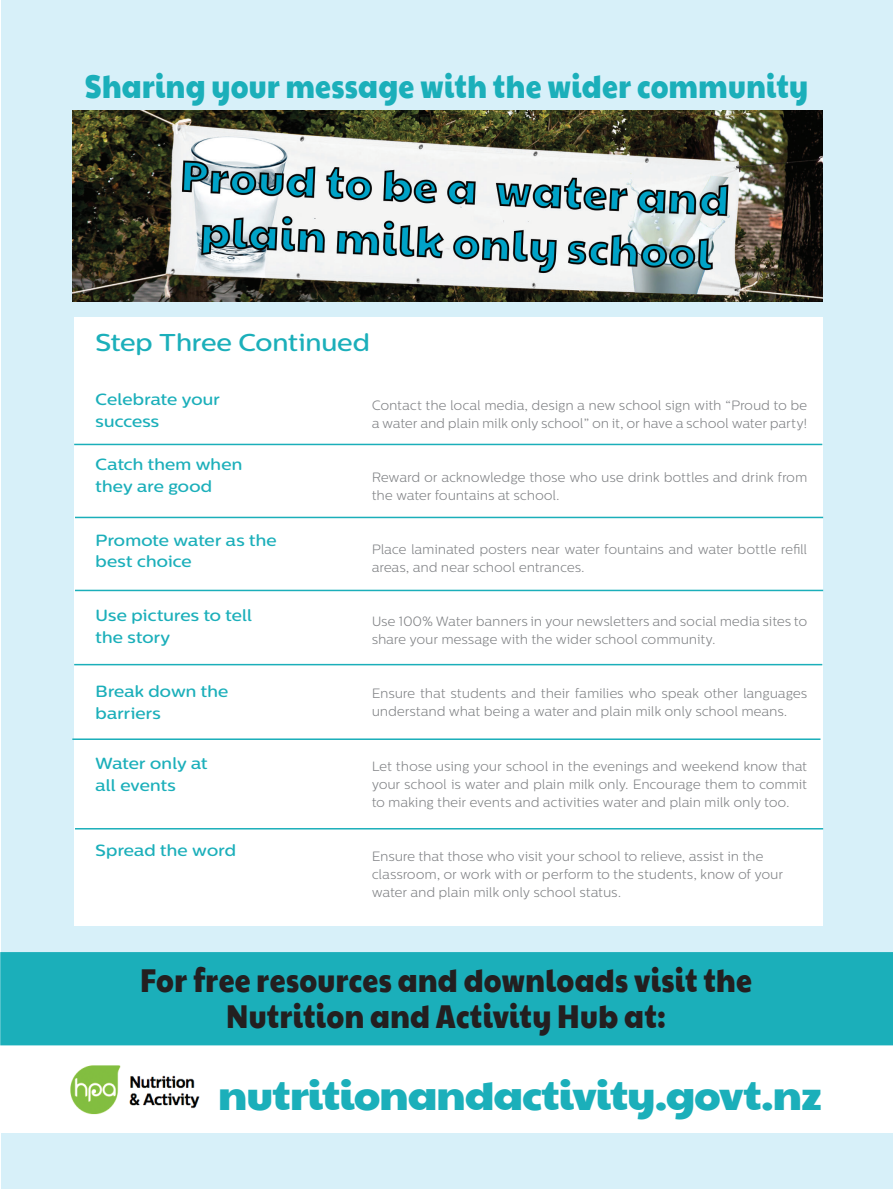
<style>
.page{position:relative;width:893px;height:1191px;background:#fff}
.page>*{position:absolute;margin:0;border:0;box-sizing:border-box;transform-origin:0 0}
.Myriad_Pro_Body_text{font:40.5px "Paytone One";letter-spacing:-.025em;color:#1bafba;scale:1.06 1}
.Myriad_Pro_Body_text-2{font:33px "Paytone One";letter-spacing:.01em;color:#231f20;scale:.86 1}
.Myriad_Pro_Body_text-3{font:33px "Paytone One";letter-spacing:.01em;color:#1bafba;scale:.86 1}
.Myriad_Pro_Body_text-4{font:500 24.3px "Centrale Sans Rounded";letter-spacing:-.03em;color:#1bafba;scale:1.11 1}
.Myriad_Pro_Body_text-5{font:500 16.2px "Centrale Sans Rounded";letter-spacing:-.025em;color:#1bafba;scale:1.11 1}
.Myriad_Pro_Body_text-6{font:300 13.5px/18px "Centrale Sans Rounded";letter-spacing:-.015em;color:#808285}
</style>
<div class="page">
<div style="left:2px;top:0;width:891px;height:952px;background:#d7f0f9"></div>
<div style="left:74px;top:317px;width:748px;height:608px;background:#fff"></div>
<hr style="left:74px;top:444px;width:748px;height:1px;background:#1bafba">
<hr style="left:75px;top:517px;width:748px;height:1px;background:#1bafba">
<hr style="left:75px;top:589px;width:748px;height:2px;background:#1bafba">
<hr style="left:74px;top:664px;width:748px;height:1px;background:#1bafba">
<hr style="left:72px;top:738px;width:748px;height:2px;background:#1bafba">
<hr style="left:75px;top:828px;width:748px;height:1px;background:#1bafba">
<img style="left:72px;top:111px;width:750px;height:190px">
<div style="left:1px;top:952px;width:891px;height:92px;background:#1bafba"></div>
<div style="left:0;top:952px;width:893px;height:93px;border:2px solid #1bafba"></div>
<img style="left:70px;top:1065px;width:130px;height:50px">
<div style="left:2px;top:1133px;width:891px;height:55px;background:#d7f0f9"></div>
<p class="Myriad_Pro_Body_text-3" style="left:85px;top:60px;width:843px">Sharing your message with the wider community</p>
<p class="Myriad_Pro_Body_text-4" style="left:95px;top:328px;width:249px">Step Three Continued</p>
<p class="Myriad_Pro_Body_text-5" style="left:95px;top:390px;width:114px">Celebrate your</p>
<p class="Myriad_Pro_Body_text-5" style="left:95px;top:412px;width:59px">success</p>
<p class="Myriad_Pro_Body_text-5" style="left:95px;top:455px;width:134px">Catch them when</p>
<p class="Myriad_Pro_Body_text-5" style="left:95px;top:476px;width:107px">they are good</p>
<p class="Myriad_Pro_Body_text-5" style="left:95px;top:530px;width:165px">Promote water as the</p>
<p class="Myriad_Pro_Body_text-5" style="left:95px;top:552px;width:89px">best choice</p>
<p class="Myriad_Pro_Body_text-6" style="left:372px;top:397px;width:437px">Contact the local media, design a new school sign with “Proud to be a water and plain milk only school” on it, or have a school water party!</p>
<p class="Myriad_Pro_Body_text-6" style="left:372px;top:469px;width:437px">Reward or acknowledge those who use drink bottles and drink from the water fountains at school.</p>
<p class="Myriad_Pro_Body_text-6" style="left:372px;top:541px;width:437px">Place laminated posters near water fountains and water bottle refill areas, and near school entrances.</p>
<p class="Myriad_Pro_Body_text-5" style="left:95px;top:606px;width:143px">Use pictures to tell</p>
<p class="Myriad_Pro_Body_text-5" style="left:95px;top:628px;width:69px">the story</p>
<p class="Myriad_Pro_Body_text-5" style="left:95px;top:682px;width:122px">Break down the</p>
<p class="Myriad_Pro_Body_text-5" style="left:95px;top:703px;width:61px">barriers</p>
<p class="Myriad_Pro_Body_text-5" style="left:95px;top:754px;width:103px">Water only at</p>
<p class="Myriad_Pro_Body_text-5" style="left:95px;top:775px;width:74px">all events</p>
<p class="Myriad_Pro_Body_text-5" style="left:95px;top:840px;width:128px">Spread the word</p>
<p class="Myriad_Pro_Body_text-6" style="left:372px;top:613px;width:437px">Use 100% Water banners in your newsletters and social media sites to share your message with the wider school community.</p>
<p class="Myriad_Pro_Body_text-6" style="left:372px;top:685px;width:437px">Ensure that students and their families who speak other languages understand what being a water and plain milk only school means.</p>
<p class="Myriad_Pro_Body_text-6" style="left:372px;top:757px;width:437px;text-align:justify">Let those using your school in the evenings and weekend know that your school is water and plain milk only. Encourage them to commit to making their events and activities water and plain milk only too.</p>
<p class="Myriad_Pro_Body_text-6" style="left:372px;top:847px;width:393px">Ensure that those who visit your school to relieve, assist in the</p>
<p class="Myriad_Pro_Body_text-6" style="left:372px;top:865px;width:413px">classroom, or work with or perform to the students, know of your</p>
<p class="Myriad_Pro_Body_text-6" style="left:372px;top:883px;width:251px">water and plain milk only school status.</p>
<p class="Myriad_Pro_Body_text-2" style="left:140px;top:954px;width:713px">For free resources and downloads visit the</p>
<p class="Myriad_Pro_Body_text-2" style="left:226px;top:990px;width:513px">Nutrition and Activity Hub at:</p>
<p class="Myriad_Pro_Body_text" style="left:218px;top:1063px;width:571px">nutritionandactivity.govt.nz</p>
</div>
